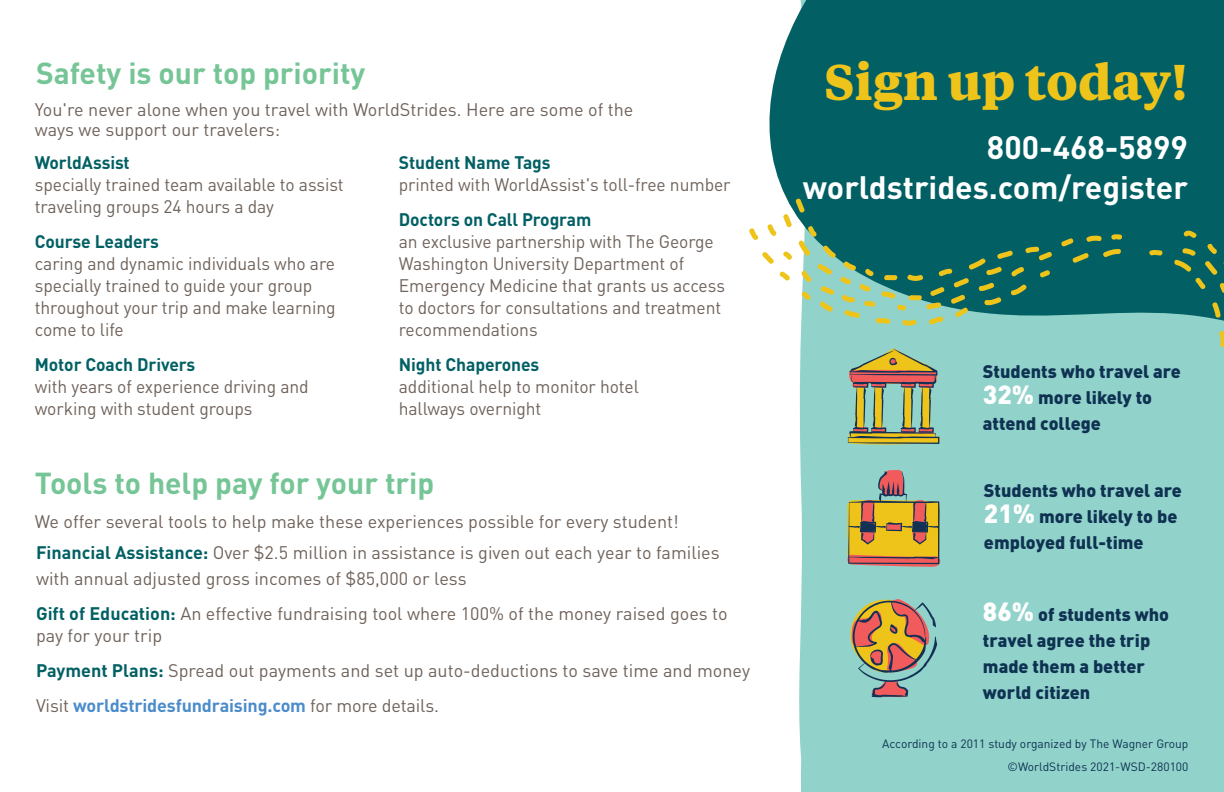
<style>
.page{position:relative;width:1224px;height:792px;background:#fff}
.page>*{position:absolute;margin:0;border:0;box-sizing:border-box;transform-origin:0 0}
.t1{font:700 50px "Tiempos Text";color:#efc41a}
.t2{font:700 32px/40px "DIN Pro";color:#fff;text-align:right}
.t3{font:700 30px "DIN Pro";color:#75c596}
.t4{font:18px/22px "DIN Pro";letter-spacing:-.005em;color:#6f635b}
.t5{font:900 18px/26px "DIN Pro";color:#0f3253}
.t6{font:700 18px "DIN Pro";letter-spacing:-.005em;color:#026064}
.t7{font:12px "DIN Pro";color:#0f3253}
.s1{font-weight:700;color:#026064}
.s2{font-weight:700;color:#4b8cca}
.s3{font-size:26px;color:#fff}
</style>
<div class="page">
<div style="left:799px;top:390px;width:425px;height:402px;background:#91d3ca"></div>
<svg style="left:769px;top:0;width:455px;height:390px;background:#247a7c"></svg>
<svg style="left:749px;top:197px;width:304px;height:129px"></svg>
<svg style="left:1148px;top:249px;width:16px;height:7px"></svg>
<svg style="left:1211px;top:301px;width:10px;height:18px"></svg>
<svg style="left:1218px;top:329px;width:6px;height:19px"></svg>
<svg style="left:1060px;top:234px;width:63px;height:30px;background:#2c7256"></svg>
<svg style="left:1173px;top:229px;width:51px;height:65px;background:#206c5a"></svg>
<svg style="left:846px;top:470px;width:96px;height:97px;background:#b5a061"></svg>
<svg style="left:849px;top:598px;width:88px;height:101px;background:#a89c79"></svg>
<svg style="left:847px;top:348px;width:93px;height:97px;background:#a0a376"></svg>
<h3 class="t3" style="left:36px;top:50px;width:331px">Safety is our top priority</h3>
<p class="t4" style="left:35px;top:98px;width:600px;line-height:20px">You're never alone when you travel with WorldStrides. Here are some of the ways we support our travelers:</p>
<p class="t6" style="left:35px;top:149px;width:96px">WorldAssist</p>
<p class="t4" style="left:35px;top:173px;width:310px">specially trained team available to assist traveling groups 24 hours a day</p>
<p class="t6" style="left:35px;top:228px;width:126px">Course Leaders</p>
<p class="t4" style="left:35px;top:252px;width:302px">caring and dynamic individuals who are specially trained to guide your group throughout your trip and make learning come to life</p>
<p class="t6" style="left:35px;top:351px;width:162px">Motor Coach Drivers</p>
<p class="t4" style="left:35px;top:375px;width:275px">with years of experience driving and working with student groups</p>
<p class="t6" style="left:399px;top:149px;width:153px">Student Name Tags</p>
<p class="t4" style="left:399px;top:173px;width:333px">printed with WorldAssist's toll-free number</p>
<p class="t6" style="left:399px;top:206px;width:194px">Doctors on Call Program</p>
<p class="t4" style="left:399px;top:230px;width:328px">an exclusive partnership with The George Washington University Department of Emergency Medicine that grants us access to doctors for consultations and treatment recommendations</p>
<p class="t6" style="left:399px;top:351px;width:142px">Night Chaperones</p>
<p class="t4" style="left:399px;top:375px;width:242px">additional help to monitor hotel hallways overnight</p>
<h3 class="t3" style="left:35px;top:460px;width:401px">Tools to help pay for your trip</h3>
<p class="t4" style="left:35px;top:505px;width:686px;line-height:31.2px">We offer several tools to help make these experiences possible for every student!<br><span class="s1">Financial Assistance:</span> Over $2.5 million in assistance is given out each year to families</p>
<p class="t4" style="left:36px;top:560px;width:693px;line-height:35px">with annual adjusted gross incomes of $85,000 or less<br><span class="s1">Gift of Education:</span> An effective fundraising tool where 100% of the money raised goes to</p>
<p class="t4" style="left:36px;top:617px;width:716px;line-height:35px">pay for your trip<br><span class="s1">Payment Plans:</span> Spread out payments and set up auto-deductions to save time and money<br>Visit <span class="s2">worldstridesfundraising.com</span> for more details.</p>
<h1 class="t1" style="left:824px;top:47px;width:365px">Sign up today!</h1>
<h2 class="t2" style="left:803px;top:126px;width:387px">800-468-5899 worldstrides.com/register</h2>
<p class="t5" style="left:983px;top:358px;width:199px">Students who travel are<br><span class="s3">32%</span> more likely to attend college</p>
<p class="t5" style="left:984px;top:477px;width:199px">Students who travel are<br><span class="s3">21%</span> more likely to be employed full-time</p>
<p class="t5" style="left:983px;top:600px;width:188px"><span class="s3">86%</span> of students who travel agree the trip made them a better world citizen</p>
<p class="t7" style="left:882px;top:735px;width:308px">According to a 2011 study organized by The Wagner Group</p>
<p class="t7" style="left:1008px;top:758px;width:182px">©WorldStrides 2021-WSD-280100</p>
</div>
